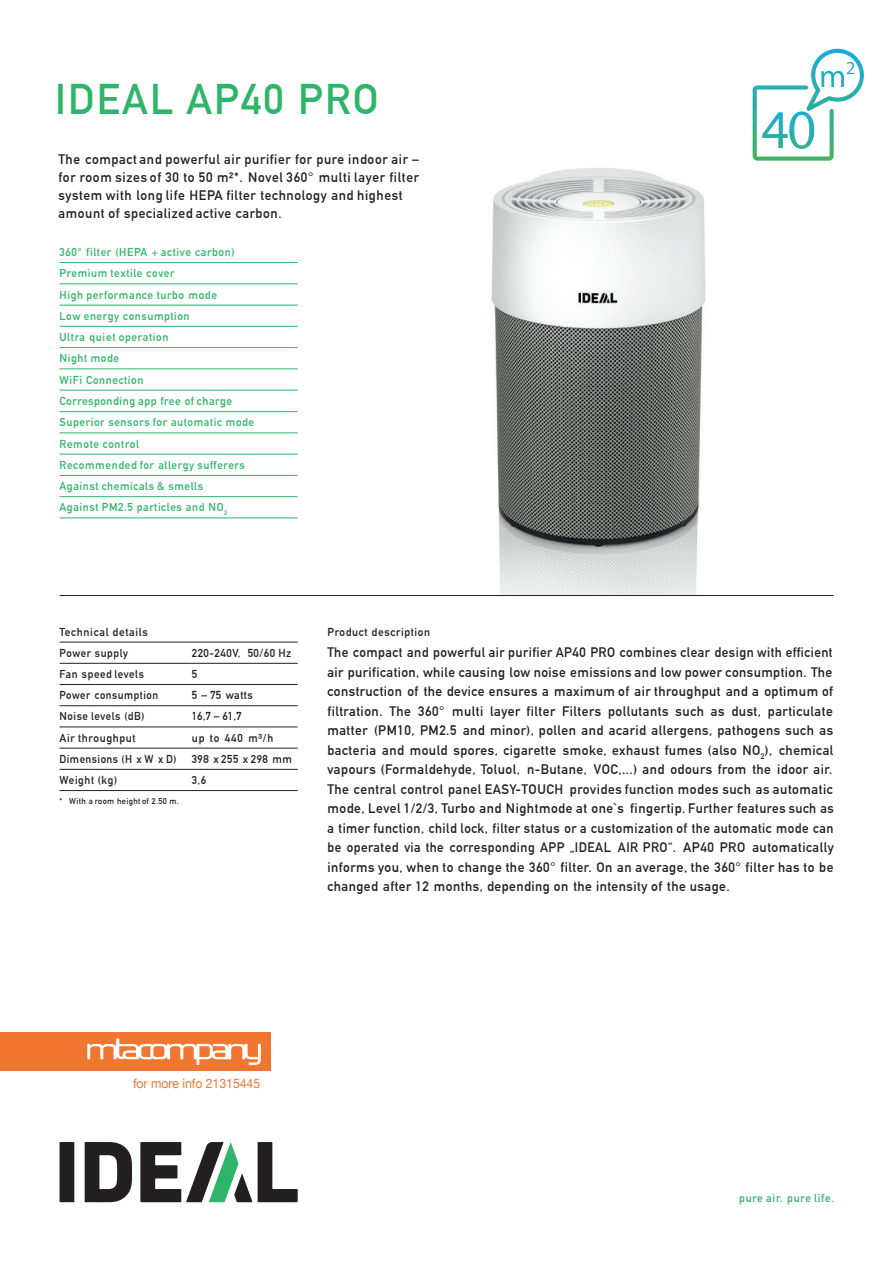
<style>
.page{position:relative;width:893px;height:1263px;background:#fff}
.page>*{position:absolute;margin:0;border:0;box-sizing:border-box;transform-origin:0 0}
.t1{font:700 42px "DIN Alternate";letter-spacing:.05em;color:#2fb569}
.t2{font:700 13.5px/19.5px "DIN Alternate";letter-spacing:.045em;color:#231f20;text-align:justify}
.t3{font:13.05px "Helvetica Neue";color:#f07631;scale:.93 1}
.t4{font:700 11.4px "DIN Alternate";letter-spacing:.04em;color:#2fb569}
.t5{font:700 11.25px/21.3px "DIN Alternate";letter-spacing:.05em;color:#2fb569}
.t6{font:700 11.25px/21.1px "DIN Alternate";letter-spacing:.055em;color:#231f20}
.t7{font:700 11.25px "DIN Alternate";letter-spacing:.055em;color:#231f20;scale:.95 1}
.t8{font:700 8.25px "DIN Alternate";letter-spacing:.045em;color:#231f20}
</style>
<div class="page">
<img style="left:491px;top:168px;width:215px;height:427px">
<hr style="left:60px;top:595px;width:773px;height:1px;background:#231f20">
<svg style="left:753px;top:49px;width:111px;height:112px"></svg>
<div style="left:60px;top:1142px;width:14px;height:60px;background:#231f20"></div>
<svg style="left:258px;top:1142px;width:40px;height:60px"></svg>
<svg style="left:85px;top:1142px;width:47px;height:60px"></svg>
<svg style="left:140px;top:1142px;width:112px;height:60px"></svg>
<hr style="left:60px;top:262px;width:238px;height:1px;background:#2fb569">
<hr style="left:60px;top:284px;width:238px;height:1px;background:#2fb569">
<hr style="left:60px;top:305px;width:238px;height:1px;background:#2fb569">
<hr style="left:60px;top:326px;width:238px;height:1px;background:#2fb569">
<hr style="left:60px;top:347px;width:238px;height:1px;background:#2fb569">
<hr style="left:60px;top:369px;width:238px;height:1px;background:#2fb569">
<hr style="left:60px;top:390px;width:238px;height:1px;background:#2fb569">
<hr style="left:60px;top:411px;width:238px;height:1px;background:#2fb569">
<hr style="left:60px;top:433px;width:238px;height:1px;background:#2fb569">
<hr style="left:60px;top:454px;width:238px;height:1px;background:#2fb569">
<hr style="left:60px;top:475px;width:238px;height:1px;background:#2fb569">
<hr style="left:60px;top:496px;width:238px;height:1px;background:#2fb569">
<hr style="left:60px;top:518px;width:238px;height:1px;background:#2fb569">
<hr style="left:60px;top:642px;width:238px;height:1px;background:#231f20">
<hr style="left:60px;top:663px;width:238px;height:1px;background:#231f20">
<hr style="left:60px;top:684px;width:238px;height:1px;background:#231f20">
<hr style="left:60px;top:705px;width:238px;height:1px;background:#231f20">
<hr style="left:60px;top:727px;width:238px;height:1px;background:#231f20">
<hr style="left:60px;top:748px;width:238px;height:1px;background:#231f20">
<hr style="left:60px;top:769px;width:238px;height:1px;background:#231f20">
<hr style="left:60px;top:790px;width:238px;height:1px;background:#231f20">
<div style="left:0;top:1032px;width:271px;height:38px;background:#f07631"></div>
<svg style="left:87px;top:1038px;width:174px;height:27px"></svg>
<h1 class="t1" style="left:55px;top:82px;width:325px">IDEAL AP40 PRO</h1>
<p class="t2" style="left:58px;top:151px;width:362px;line-height:18px;text-align:left">The compact and powerful air purifier for pure indoor air – for room sizes of 30 to 50 m²*. Novel 360° multi layer filter system with long life HEPA filter technology and highest amount of specialized active carbon.</p>
<p class="t5" style="left:60px;top:242px;width:177px">360° filter (HEPA + active carbon)<br>Premium textile cover<br>High performance turbo mode<br>Low energy consumption<br>Ultra quiet operation<br>Night mode<br>WiFi Connection</p>
<p class="t4" style="left:60px;top:396px;width:174px">Corresponding app free of charge</p>
<p class="t5" style="left:60px;top:412px;width:196px">Superior sensors for automatic mode<br>Remote control<br>Recommended for allergy sufferers<br>Against chemicals &amp; smells<br>Against PM2.5 particles and NO<sub>2</sub></p>
<p class="t6" style="left:60px;top:622px;width:90px">Technical details<br>Power supply</p>
<p class="t6" style="left:192px;top:643px;width:101px">220-240V, 50/60 Hz</p>
<p class="t6" style="left:60px;top:664px;width:86px">Fan speed levels</p>
<p class="t6" style="left:192px;top:664px;width:7px">5</p>
<p class="t7" style="left:60px;top:690px;width:105px">Power consumption</p>
<p class="t6" style="left:192px;top:685px;width:63px">5 – 75 watts</p>
<p class="t6" style="left:60px;top:707px;width:86px">Noise levels (dB)</p>
<p class="t6" style="left:192px;top:707px;width:51px">16,7 – 61,7</p>
<p class="t6" style="left:60px;top:728px;width:78px">Air throughput</p>
<p class="t6" style="left:192px;top:728px;width:83px">up to 440 m³/h</p>
<p class="t6" style="left:60px;top:749px;width:118px">Dimensions (H x W x D)</p>
<p class="t6" style="left:192px;top:749px;width:102px">398 x 255 x 298 mm</p>
<p class="t6" style="left:60px;top:770px;width:59px">Weight (kg)</p>
<p class="t6" style="left:192px;top:770px;width:16px">3,6</p>
<p class="t8" style="left:60px;top:798px;width:121px">* With a room height of 2.50 m.</p>
<p class="t6" style="left:327px;top:622px;width:104px">Product description</p>
<p class="t2" style="left:327px;top:644px;width:508px">The compact and powerful air purifier AP40 PRO combines clear design with efficient air purification, while causing low noise emissions and low power consumption. The construction of the device ensures a maximum of air throughput and a optimum of filtration. The 360° multi layer filter Filters pollutants such as dust, particulate matter (PM10, PM2.5 and minor), pollen and acarid allergens, pathogens such as bacteria and mould spores, cigarette smoke, exhaust fumes (also NO<sub>2</sub>), chemical vapours (Formaldehyde, Toluol, n-Butane, VOC,...) and odours from the idoor air.<br>The central control panel EASY-TOUCH provides function modes such as automatic mode, Level 1/2/3, Turbo and Nightmode at one`s fingertip. Further features such as a timer function, child lock, filter status or a customization of the automatic mode can be operated via the corresponding APP „IDEAL AIR PRO“. AP40 PRO automatically informs you, when to change the 360° filter. On an average, the 360° filter has to be changed after 12 months, depending on the intensity of the usage.</p>
<p class="t3" style="left:133px;top:1075px;width:138px">for more info 21315445</p>
<p class="t5" style="left:739px;top:1188px;width:96px">pure air. pure life.</p>
</div>
